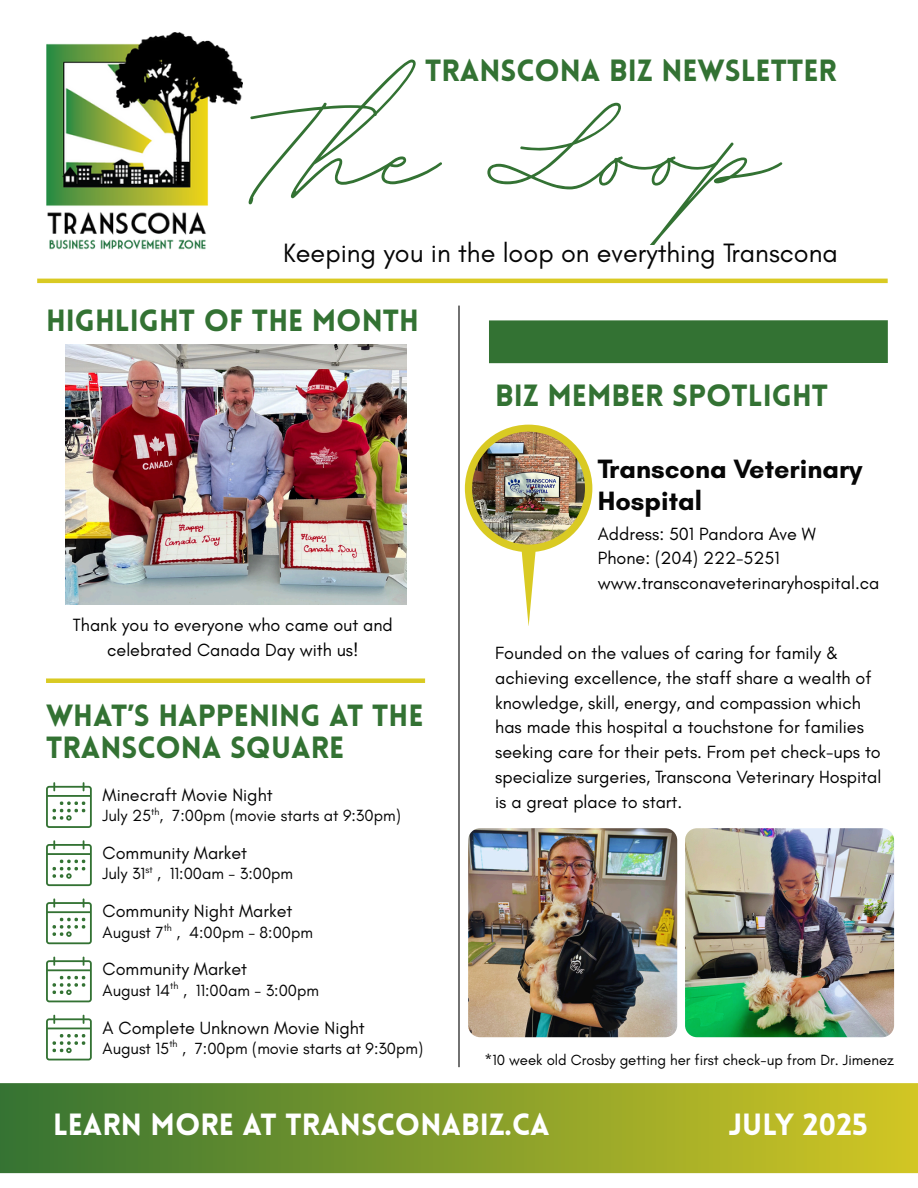
<style>
.page{position:relative;width:918px;height:1188px;background:#fff}
.page>*{position:absolute;margin:0;border:0;box-sizing:border-box;transform-origin:0 0}
.t1{font:244.05px "BD Script";color:#337233}
.t2{font:900 30px/32.7px "Lovelo";color:#337233}
.t3{font:900 30px "Lovelo";color:#fff}
.t4{font:27px "Glacial Indifference";color:#060606}
.t5{font:700 27px/31.5px "Glacial Indifference";color:#060606}
.t6{font:18px/24.8px "Glacial Indifference";color:#000}
.t7{font:18px "Glacial Indifference";color:#060606}
.t8{font:16.5px "Glacial Indifference";color:#060606}
.t9{font:15px "Glacial Indifference";color:#000}
.t10{font:9.9px "Glacial Indifference";color:#060606}
</style>
<div class="page">
<img style="left:46px;top:32px;width:197px;height:218px">
<hr style="left:458px;top:306px;width:2px;height:761px;background:#060606">
<div style="left:489px;top:320px;width:399px;height:43px;background:#337233"></div>
<hr style="left:37px;top:279px;width:851px;height:4px;background:#d9ca23">
<div style="left:46px;top:678px;width:379px;height:5px;background:#d9ca23"></div>
<div style="left:0;top:1083px;width:918px;height:90px;background:linear-gradient(to right,#357333,#d2c624)"></div>
<svg style="left:46px;top:782px;width:46px;height:46px"></svg>
<svg style="left:46px;top:840px;width:46px;height:46px"></svg>
<svg style="left:46px;top:898px;width:46px;height:46px"></svg>
<svg style="left:46px;top:957px;width:46px;height:45px"></svg>
<svg style="left:46px;top:1015px;width:46px;height:45px"></svg>
<img style="left:468px;top:828px;width:209px;height:209px;border-radius:12px">
<img style="left:685px;top:828px;width:209px;height:209px;border-radius:12px">
<svg style="left:465px;top:425px;width:127px;height:201px"></svg>
<img style="left:472px;top:432px;width:113px;height:113px;border-radius:50%">
<img style="left:65px;top:345px;width:341px;height:259px">
<p class="t1" style="left:243px;top:-9px;width:534px">The Loop</p>
<h2 class="t2" style="left:425px;top:57px;width:413px">TRANSCONA BIZ NEWSLETTER</h2>
<p class="t4" style="left:283px;top:237px;width:556px">Keeping you in the loop on everything Transcona</p>
<p class="t2" style="left:46px;top:307px;width:374px">HIGHLIGHT OF THE MONTH</p>
<p class="t6" style="left:73px;top:612px;width:321px;text-align:center">Thank you to everyone who came out and celebrated Canada Day with us!</p>
<h4 class="t2" style="left:46px;top:702px;width:379px">WHAT’S HAPPENING AT THE<br>TRANSCONA SQUARE</h4>
<h2 class="t7" style="left:103px;top:784px;width:172px">Minecraft Movie Night</h2>
<p class="t8" style="left:103px;top:806px;width:300px">July 25 , 7:00pm (movie starts at 9:30pm)</p>
<p class="t10" style="left:151px;top:805px;width:10px">th</p>
<h3 class="t7" style="left:103px;top:842px;width:146px">Community Market</h3>
<p class="t8" style="left:103px;top:864px;width:192px">July 31 , 11:00am - 3:00pm</p>
<p class="t10" style="left:145px;top:863px;width:9px">st</p>
<p class="t7" style="left:103px;top:900px;width:191px">Community Night Market</p>
<p class="t8" style="left:103px;top:922px;width:212px">August 7 , 4:00pm - 8:00pm</p>
<p class="t10" style="left:164px;top:921px;width:10px">th</p>
<h2 class="t7" style="left:103px;top:958px;width:146px">Community Market</h2>
<p class="t8" style="left:103px;top:980px;width:218px">August 14 , 11:00am - 3:00pm</p>
<p class="t10" style="left:170px;top:980px;width:10px">th</p>
<p class="t7" style="left:103px;top:1017px;width:264px">A Complete Unknown Movie Night</p>
<p class="t8" style="left:103px;top:1038px;width:322px">August 15 , 7:00pm (movie starts at 9:30pm)</p>
<p class="t10" style="left:169px;top:1038px;width:10px">th</p>
<h2 class="t2" style="left:495px;top:382px;width:335px">BIZ MEMBER SPOTLIGHT</h2>
<h4 class="t5" style="left:598px;top:453px;width:266px">Transcona Veterinary<br>Hospital</h4>
<h4 class="t6" style="left:598px;top:521px;width:283px">Address: 501 Pandora Ave W<br>Phone: (204) 222-5251 www.transconaveterinaryhospital.ca</h4>
<p class="t6" style="left:495px;top:640px;width:388px">Founded on the values of caring for family &amp; achieving excellence, the staff share a wealth of knowledge, skill, energy, and compassion which has made this hospital a touchstone for families seeking care for their pets. From pet check-ups to specialize surgeries, Transcona Veterinary Hospital is a great place to start.</p>
<h2 class="t9" style="left:484px;top:1051px;width:411px">*10 week old Crosby getting her first check-up from Dr. Jimenez</h2>
<h4 class="t3" style="left:53px;top:1113px;width:498px">LEARN MORE AT TRANSCONABIZ.CA</h4>
<p class="t3" style="left:728px;top:1113px;width:141px">JULY 2025</p>
</div>
